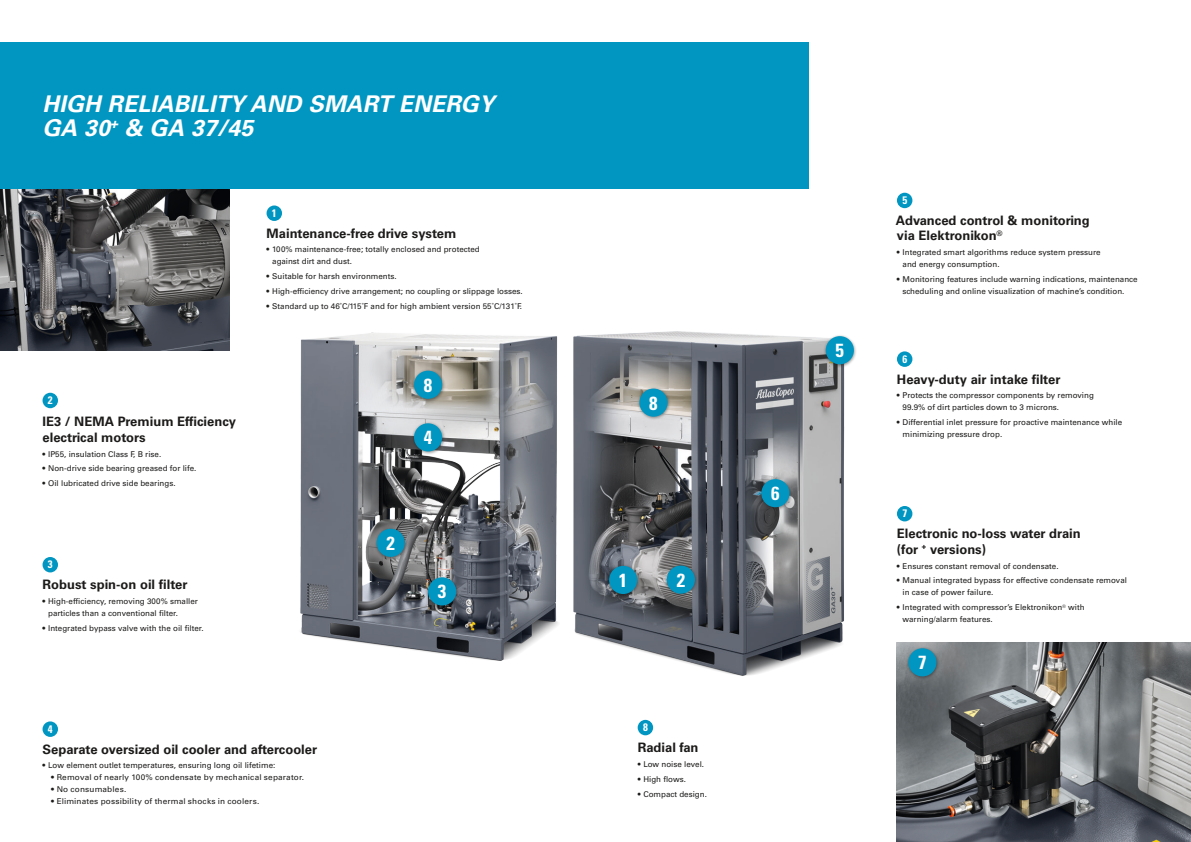
<style>
.page{position:relative;width:1191px;height:842px;background:#fff}
.page>*{position:absolute;margin:0;border:0;box-sizing:border-box;transform-origin:0 0}
.t1{font:italic 700 23px/24px "Univers LT Std";letter-spacing:.01em;color:#fff}
.t2{font:700 condensed 19px "Univers LT Std";color:#fff}
.t3{font:700 13px/15.6px "Univers LT Std";color:#1c1b1a}
.t4{font:700 condensed 10.9px "Univers LT Std";color:#fff}
.t5{font:700 condensed 10.8px "Univers LT Std";color:#fff}
.t6{font:8px/12px "Univers LT Std";color:#1c1b1a}
.t7{font:8px "Univers LT Std";letter-spacing:.02em;color:#1c1b1a}
</style>
<div class="page">
<img style="left:194px;top:331px;width:711px;height:382px">
<img style="left:0;top:189px;width:230px;height:161px">
<img style="left:897px;top:642px;width:294px;height:200px">
<div style="left:0;top:43px;width:808px;height:146px;background:#0096c1"></div>
<div style="left:636px;top:386px;width:35px;height:34px;background:#1c1b1a;opacity:.5"></div>
<div style="left:639px;top:389px;width:28px;height:28px;background:#0096c1;border-radius:50%"></div>
<div style="left:411px;top:368px;width:34px;height:34px;background:#1c1b1a;opacity:.5"></div>
<div style="left:414px;top:371px;width:28px;height:28px;background:#0096c1;border-radius:50%"></div>
<div style="left:905px;top:646px;width:35px;height:34px;background:#1c1b1a;opacity:.5"></div>
<div style="left:908px;top:648px;width:28px;height:28px;background:#0096c1;border-radius:50%"></div>
<div style="left:411px;top:421px;width:34px;height:34px;background:#1c1b1a;opacity:.5"></div>
<div style="left:414px;top:423px;width:28px;height:28px;background:#0096c1;border-radius:50%"></div>
<div style="left:374px;top:526px;width:34px;height:34px;background:#1c1b1a;opacity:.5"></div>
<div style="left:376px;top:529px;width:29px;height:28px;background:#0096c1;border-radius:50%"></div>
<div style="left:425px;top:575px;width:34px;height:34px;background:#1c1b1a;opacity:.5"></div>
<div style="left:428px;top:577px;width:28px;height:28px;background:#0096c1;border-radius:50%"></div>
<div style="left:823px;top:333px;width:34px;height:35px;background:#1c1b1a;opacity:.5"></div>
<div style="left:825px;top:336px;width:29px;height:28px;background:#0096c1;border-radius:50%"></div>
<div style="left:758px;top:476px;width:35px;height:35px;background:#1c1b1a;opacity:.5"></div>
<div style="left:761px;top:479px;width:28px;height:28px;background:#0096c1;border-radius:50%"></div>
<div style="left:664px;top:563px;width:34px;height:34px;background:#1c1b1a;opacity:.5"></div>
<div style="left:667px;top:566px;width:28px;height:28px;background:#0096c1;border-radius:50%"></div>
<div style="left:606px;top:563px;width:34px;height:34px;background:#1c1b1a;opacity:.5"></div>
<div style="left:609px;top:566px;width:28px;height:28px;background:#0096c1;border-radius:50%"></div>
<div style="left:897px;top:506px;width:15px;height:15px;background:#0096c1;border-radius:50%"></div>
<div style="left:897px;top:351px;width:15px;height:16px;background:#0096c1;border-radius:50%"></div>
<div style="left:897px;top:193px;width:15px;height:15px;background:#0096c1;border-radius:50%"></div>
<div style="left:43px;top:721px;width:15px;height:16px;background:#0096c1;border-radius:50%"></div>
<div style="left:637px;top:720px;width:16px;height:15px;background:#0096c1;border-radius:50%"></div>
<div style="left:266px;top:205px;width:16px;height:16px;background:#0096c1;border-radius:50%"></div>
<div style="left:43px;top:393px;width:15px;height:15px;background:#0096c1;border-radius:50%"></div>
<div style="left:43px;top:557px;width:15px;height:15px;background:#0096c1;border-radius:50%"></div>
<h1 class="t1" style="left:43px;top:92px;width:453px">HIGH RELIABILITY AND SMART ENERGY<br>GA 30<sup>+</sup> &amp; GA 37/45</h1>
<h3 class="t4" style="left:272px;top:206px;width:6px">1</h3>
<h3 class="t3" style="left:266px;top:225px;width:191px">Maintenance-free drive system</h3>
<p class="t6" style="left:272px;top:244px;width:209px;text-indent:-6px">• 100% maintenance-free; totally enclosed and protected against dirt and dust.</p>
<p class="t6" style="left:266px;top:270px;width:132px">• Suitable for harsh environments.</p>
<p class="t6" style="left:266px;top:285px;width:258px">• High-efficiency drive arrangement; no coupling or slippage losses.</p>
<p class="t6" style="left:266px;top:300px;width:257px">• Standard up to 46˚C/115˚F and for high ambient version 55˚C/131˚F.</p>
<h3 class="t4" style="left:48px;top:394px;width:6px">2</h3>
<h3 class="t3" style="left:43px;top:414px;width:195px">IE3 / NEMA Premium Efficiency electrical motors</h3>
<p class="t6" style="left:43px;top:448px;width:120px">• IP55, insulation Class F, B rise.</p>
<p class="t6" style="left:43px;top:463px;width:155px">• Non-drive side bearing greased for life.</p>
<p class="t6" style="left:43px;top:477px;width:134px">• Oil lubricated drive side bearings.</p>
<h3 class="t5" style="left:48px;top:558px;width:6px">3</h3>
<h3 class="t3" style="left:43px;top:577px;width:146px">Robust spin-on oil filter</h3>
<p class="t6" style="left:48px;top:595px;width:151px;text-indent:-6px">• High-efficiency, removing 300% smaller particles than a conventional filter.</p>
<p class="t6" style="left:43px;top:622px;width:163px">• Integrated bypass valve with the oil filter.</p>
<h3 class="t4" style="left:48px;top:722px;width:6px">4</h3>
<h3 class="t3" style="left:43px;top:741px;width:276px">Separate oversized oil cooler and aftercooler</h3>
<p class="t6" style="left:43px;top:760px;width:234px">• Low element outlet temperatures, ensuring long oil lifetime:</p>
<p class="t6" style="left:51px;top:771px;width:255px">• Removal of nearly 100% condensate by mechanical separator.</p>
<p class="t7" style="left:51px;top:784px;width:77px">• No consumables.</p>
<p class="t6" style="left:51px;top:795px;width:210px">• Eliminates possibility of thermal shocks in coolers.</p>
<h2 class="t2" style="left:424px;top:373px;width:10px">8</h2>
<h2 class="t2" style="left:424px;top:426px;width:10px">4</h2>
<h2 class="t2" style="left:386px;top:531px;width:10px">2</h2>
<h2 class="t2" style="left:438px;top:580px;width:10px">3</h2>
<h2 class="t2" style="left:649px;top:391px;width:10px">8</h2>
<h2 class="t2" style="left:619px;top:568px;width:10px">1</h2>
<h2 class="t2" style="left:676px;top:568px;width:10px">2</h2>
<h3 class="t4" style="left:643px;top:721px;width:6px">8</h3>
<h3 class="t3" style="left:637px;top:740px;width:62px">Radial fan</h3>
<p class="t6" style="left:637px;top:758px;width:68px">• Low noise level.</p>
<p class="t6" style="left:637px;top:773px;width:50px">• High flows.</p>
<p class="t6" style="left:637px;top:788px;width:71px">• Compact design.</p>
<h2 class="t2" style="left:771px;top:482px;width:10px">6</h2>
<h2 class="t2" style="left:835px;top:339px;width:10px">5</h2>
<h3 class="t4" style="left:902px;top:194px;width:6px">5</h3>
<h3 class="t3" style="left:896px;top:213px;width:195px">Advanced control &amp; monitoring via Elektronikon<sup>®</sup></h3>
<p class="t6" style="left:902px;top:246px;width:200px;text-indent:-6px">• Integrated smart algorithms reduce system pressure and energy consumption.</p>
<p class="t6" style="left:902px;top:273px;width:236px;text-indent:-6px">• Monitoring features include warning indications, maintenance scheduling and online visualization of machine’s condition.</p>
<h3 class="t4" style="left:902px;top:352px;width:6px">6</h3>
<h3 class="t3" style="left:897px;top:371px;width:165px">Heavy-duty air intake filter</h3>
<p class="t6" style="left:902px;top:390px;width:193px;text-indent:-6px">• Protects the compressor components by removing<br>99.9% of dirt particles down to 3 microns.</p>
<p class="t6" style="left:902px;top:416px;width:221px;text-indent:-6px">• Differential inlet pressure for proactive maintenance while minimizing pressure drop.</p>
<h3 class="t4" style="left:902px;top:507px;width:6px">7</h3>
<h3 class="t3" style="left:897px;top:526px;width:185px">Electronic no-loss water drain (for <sup>+</sup> versions)</h3>
<p class="t6" style="left:897px;top:560px;width:163px">• Ensures constant removal of condensate.</p>
<p class="t6" style="left:902px;top:575px;width:226px;text-indent:-6px">• Manual integrated bypass for effective condensate removal in case of power failure.</p>
<p class="t6" style="left:902px;top:601px;width:183px;text-indent:-6px">• Integrated with compressor’s Elektronikon<sup>®</sup> with warning/alarm features.</p>
<h2 class="t2" style="left:918px;top:651px;width:10px">7</h2>
</div>
